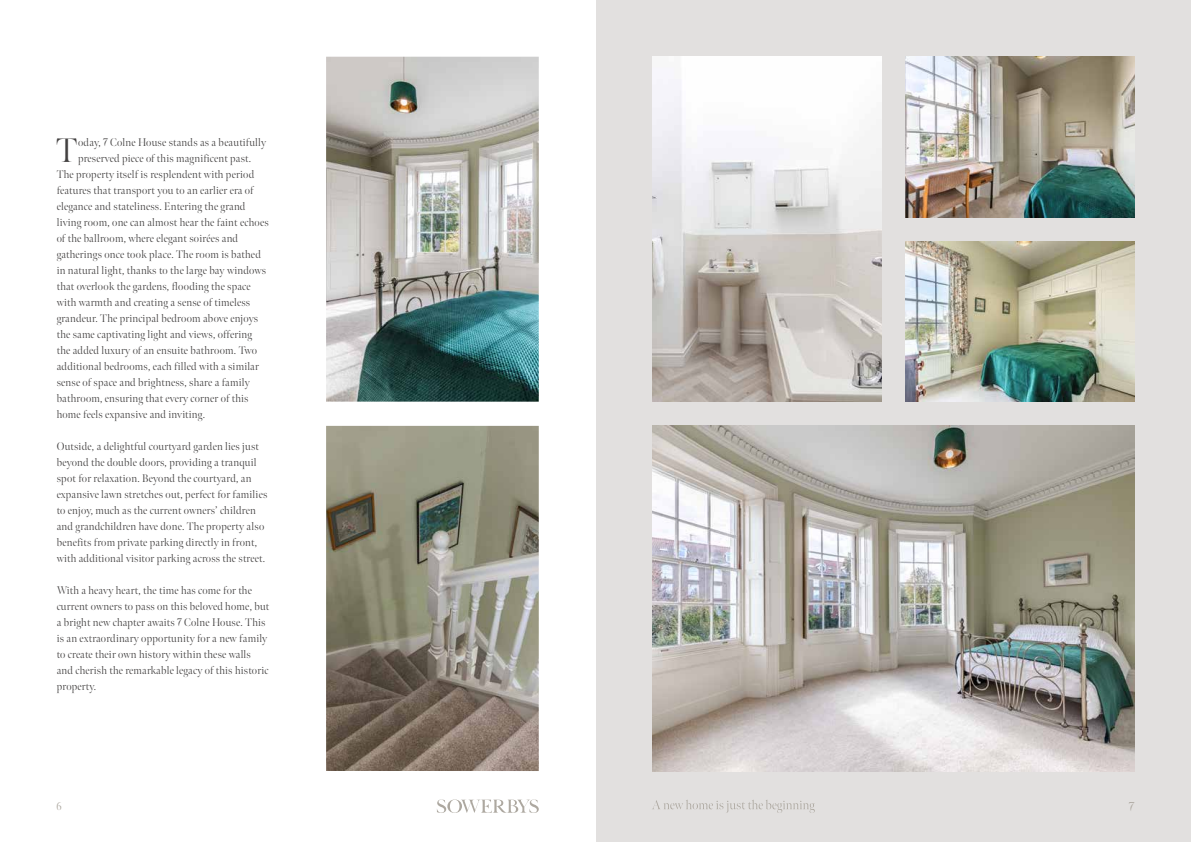
<style>
.page{position:relative;width:1191px;height:842px;background:#fff}
.page>*{position:absolute;margin:0;border:0;box-sizing:border-box;transform-origin:0 0}
.t1{font:300 34px "Meno Banner";color:#434141}
.t2{font:300 13px "Meno Banner";color:#ada8a0}
.t3{font:300 11px/16px "Meno Banner";letter-spacing:.02em;color:#434141}
.t4{font:300 11px "Meno Banner";color:#ada8a0}
</style>
<div class="page">
<div style="left:595px;top:0;width:596px;height:842px;background:#e2e0df"></div>
<svg style="left:437px;top:799px;width:102px;height:14px"></svg>
<svg style="left:652px;top:800px;width:162px;height:13px"></svg>
<img style="left:652px;top:426px;width:482px;height:345px">
<img style="left:905px;top:57px;width:229px;height:160px">
<img style="left:652px;top:57px;width:229px;height:345px">
<img style="left:905px;top:241px;width:229px;height:161px">
<img style="left:326px;top:426px;width:213px;height:345px">
<img style="left:326px;top:57px;width:213px;height:345px">
<h1 class="t1" style="left:56px;top:130px;width:23px">T</h1>
<p class="t3" style="left:78px;top:134px;width:189px">oday, 7 Colne House stands as a beautifully</p>
<p class="t3" style="left:78px;top:150px;width:175px">preserved piece of this magnificent past.</p>
<p class="t3" style="left:57px;top:166px;width:199px">The property itself is resplendent with period</p>
<p class="t3" style="left:57px;top:182px;width:198px">features that transport you to an earlier era of</p>
<p class="t3" style="left:57px;top:198px;width:190px">elegance and stateliness. Entering the grand</p>
<p class="t3" style="left:57px;top:214px;width:213px">living room, one can almost hear the faint echoes</p>
<p class="t3" style="left:57px;top:230px;width:183px">of the ballroom, where elegant soirées and</p>
<p class="t3" style="left:57px;top:246px;width:206px">gatherings once took place. The room is bathed</p>
<p class="t3" style="left:57px;top:262px;width:211px">in natural light, thanks to the large bay windows</p>
<p class="t3" style="left:57px;top:278px;width:195px">that overlook the gardens, flooding the space</p>
<p class="t3" style="left:57px;top:294px;width:195px">with warmth and creating a sense of timeless</p>
<p class="t3" style="left:57px;top:310px;width:203px">grandeur. The principal bedroom above enjoys</p>
<p class="t3" style="left:57px;top:326px;width:197px">the same captivating light and views, offering</p>
<p class="t3" style="left:57px;top:342px;width:202px">the added luxury of an ensuite bathroom. Two</p>
<p class="t3" style="left:57px;top:358px;width:204px">additional bedrooms, each filled with a similar</p>
<p class="t3" style="left:57px;top:374px;width:194px">sense of space and brightness, share a family</p>
<p class="t3" style="left:57px;top:390px;width:193px">bathroom, ensuring that every corner of this</p>
<p class="t3" style="left:57px;top:407px;width:150px">home feels expansive and inviting.</p>
<p class="t3" style="left:57px;top:439px;width:212px">Outside, a delightful courtyard garden lies just beyond the double doors, providing a tranquil spot for relaxation. Beyond the courtyard, an expansive lawn stretches out, perfect for families to enjoy, much as the current owners’ children and grandchildren have done. The property also benefits from private parking directly in front, with additional visitor parking across the street.</p>
<p class="t3" style="left:57px;top:583px;width:214px">With a heavy heart, the time has come for the current owners to pass on this beloved home, but a bright new chapter awaits 7 Colne House. This is an extraordinary opportunity for a new family to create their own history within these walls and cherish the remarkable legacy of this historic property.</p>
<p class="t4" style="left:57px;top:799px;width:7px">6</p>
<p class="t2" style="left:1129px;top:798px;width:7px">7</p>
</div>
